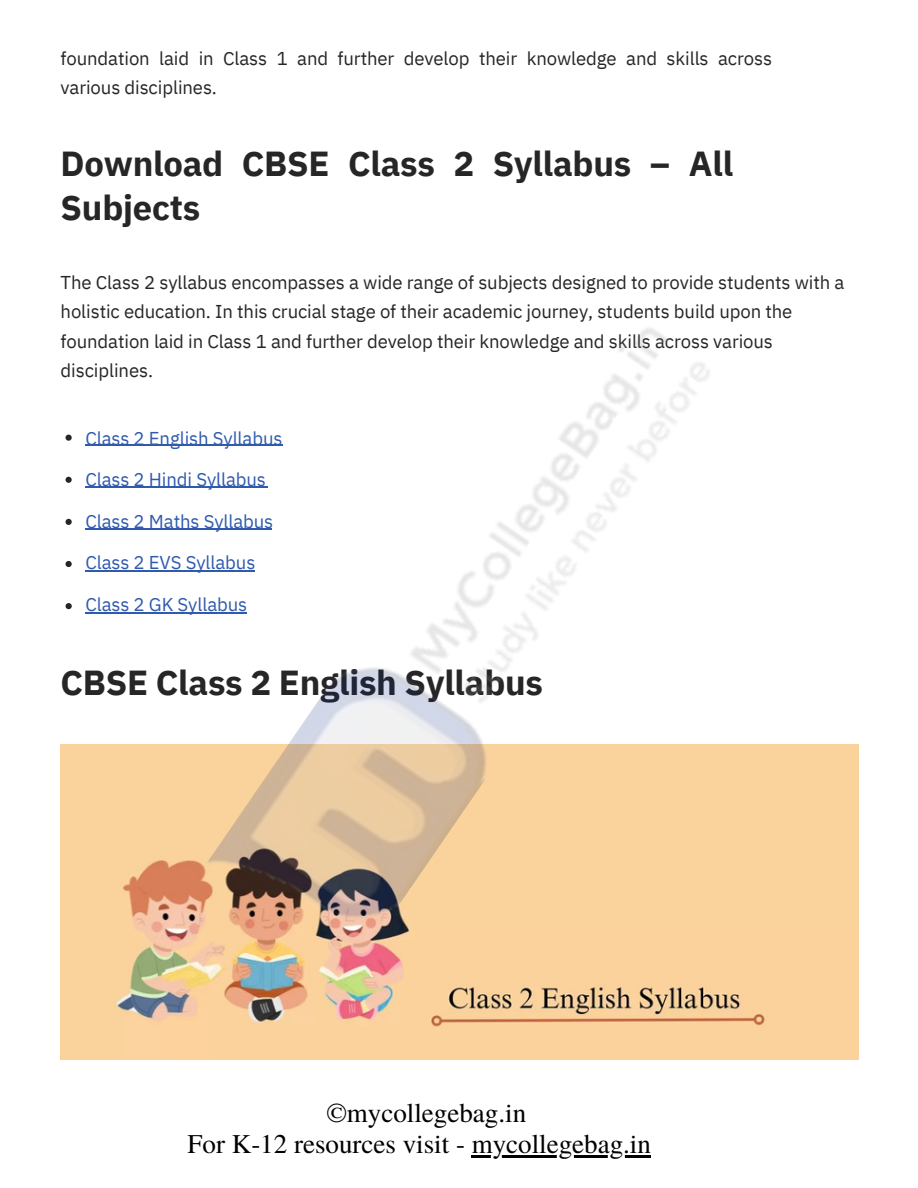
<style>
.page{position:relative;width:918px;height:1188px;background:#fff}
.page>*{position:absolute;margin:0;border:0;box-sizing:border-box;transform-origin:0 0}
.t1{font:700 34.65px/43.8px "IBM Plex Sans";letter-spacing:-.005em;color:#272626}
.t2{font:27px "Te X Gyre Termes";color:#000}
.t3{font:18.6px/29.2px "IBM Plex Sans";letter-spacing:-.005em;color:#272626}
.t4{font:18.6px "IBM Plex Sans";letter-spacing:-.005em;color:#2f5aae}
</style>
<div class="page">
<svg style="left:66px;top:435px;width:6px;height:6px"></svg>
<hr style="left:85px;top:444px;width:197px;height:2px;background:#2f5aae">
<svg style="left:66px;top:519px;width:6px;height:6px"></svg>
<hr style="left:85px;top:529px;width:187px;height:1px;background:#2f5aae">
<svg style="left:66px;top:477px;width:6px;height:6px"></svg>
<hr style="left:85px;top:487px;width:183px;height:1px;background:#2f5aae">
<svg style="left:66px;top:561px;width:6px;height:6px"></svg>
<hr style="left:85px;top:571px;width:170px;height:1px;background:#2f5aae">
<svg style="left:66px;top:603px;width:6px;height:6px"></svg>
<hr style="left:85px;top:613px;width:162px;height:1px;background:#2f5aae">
<img style="left:61px;top:744px;width:797px;height:315px">
<hr style="left:472px;top:1156px;width:179px;height:2px;background:#000">
<img style="left:202px;top:328px;width:563px;height:644px">
<p class="t3" style="left:61px;top:43px;width:713px">foundation laid in Class 1 and further develop their knowledge and skills across various disciplines.</p>
<p class="t1" style="left:61px;top:141px;width:674px">Download CBSE Class 2 Syllabus – All<br>Subjects</p>
<p class="t3" style="left:61px;top:267px;width:785px">The Class 2 syllabus encompasses a wide range of subjects designed to provide students with a holistic education. In this crucial stage of their academic journey, students build upon the foundation laid in Class 1 and further develop their knowledge and skills across various disciplines.</p>
<p class="t4" style="left:85px;top:425px;width:199px">Class 2 English Syllabus</p>
<p class="t4" style="left:85px;top:467px;width:182px">Class 2 Hindi Syllabus</p>
<p class="t4" style="left:85px;top:509px;width:190px">Class 2 Maths Syllabus</p>
<p class="t4" style="left:85px;top:550px;width:172px">Class 2 EVS Syllabus</p>
<p class="t4" style="left:85px;top:592px;width:163px">Class 2 GK Syllabus</p>
<p class="t1" style="left:61px;top:660px;width:484px">CBSE Class 2 English Syllabus</p>
<p class="t2" style="left:326px;top:1093px;width:201px">©mycollegebag.in</p>
<p class="t2" style="left:188px;top:1125px;width:465px">For K-12 resources visit - mycollegebag.in</p>
</div>
